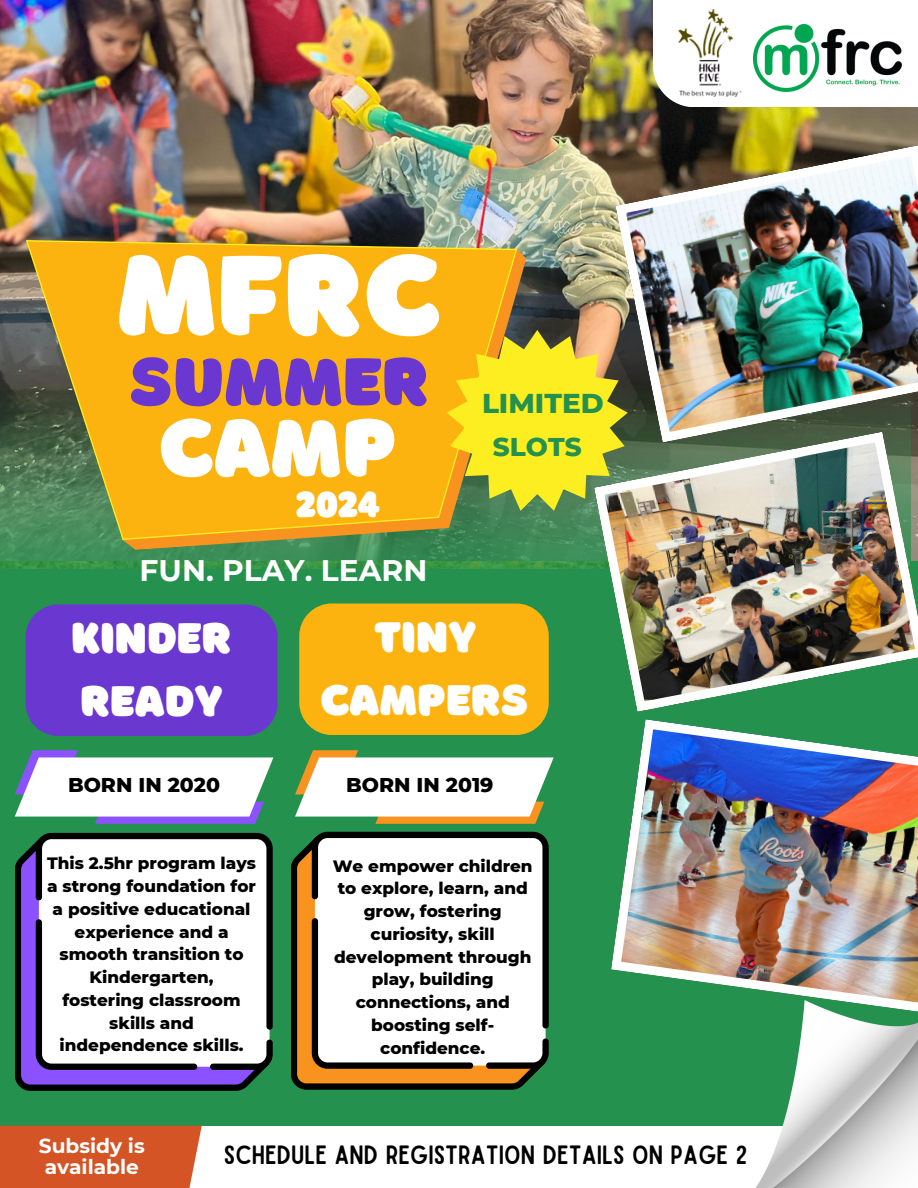
<style>
.page{position:relative;width:918px;height:1188px;background:#24914f}
.page>*{position:absolute;margin:0;border:0;box-sizing:border-box;transform-origin:0 0}
.t1{font:118.5px "Borsok";color:#fff}
.t2{font:84.6px "Borsok";color:#fff}
.t3{font:70.05px "Borsok";color:#6b37d1}
.t4{font:44.7px/62.4px "Borsok";color:#fff}
.t5{font:37.8px "Borsok";color:#fff}
.t6{font:700 29.7px "Montserrat";color:#fff}
.t7{font:800 27.75px "Montserrat";color:#24914f}
.t8{font:800 26.25px "Montserrat";color:#24914f}
.t9{font:25.35px "Sailors";color:#000}
.t10{font:800 20.4px "Montserrat";color:#000}
.t11{font:700 20.1px/21.3px "Montserrat";color:#fff}
.t12{font:800 16.8px/22.8px "Montserrat";color:#000;text-align:center}
</style>
<div class="page">
<img style="left:0;top:0;width:918px;height:382px">
<svg style="left:0;top:382px;width:594px;height:225px"></svg>
<img style="left:615px;top:145px;width:303px;height:287px">
<img style="left:594px;top:432px;width:324px;height:280px">
<svg style="left:40px;top:220px;width:503px;height:335px;background:#478657"></svg>
<svg style="left:26px;top:210px;width:508px;height:335px;background:#d8a424"></svg>
<img style="left:611px;top:719px;width:307px;height:282px">
<div style="left:653px;top:0;width:265px;height:107px;background:#fff"></div>
<svg style="left:447px;top:330px;width:181px;height:181px;background:#d7c82e"></svg>
<div style="left:161px;top:1126px;width:757px;height:62px;background:#fff"></div>
<div style="left:0;top:1126px;width:202px;height:62px;background:#d45426"></div>
<img style="left:753px;top:24px;width:149px;height:68px">
<div style="left:26px;top:604px;width:252px;height:132px;background:#6b37d1;border-radius:33px"></div>
<div style="left:299px;top:604px;width:250px;height:131px;background:#fdb30f;border-radius:33px"></div>
<svg style="left:15px;top:750px;width:258px;height:74px"></svg>
<svg style="left:295px;top:750px;width:259px;height:74px"></svg>
<svg style="left:15px;top:842px;width:248px;height:249px;background:#5b3ca7"></svg>
<svg style="left:197px;top:1030px;width:73px;height:37px"></svg>
<svg style="left:210px;top:1040px;width:62px;height:30px;background:#b5b7b7"></svg>
<svg style="left:36px;top:1030px;width:161px;height:40px;background:#ceced0"></svg>
<svg style="left:36px;top:833px;width:236px;height:197px;background:#ebebeb"></svg>
<svg style="left:291px;top:841px;width:248px;height:248px;background:#ab742c"></svg>
<svg style="left:486px;top:1038px;width:62px;height:31px;background:#b7b9b7"></svg>
<svg style="left:312px;top:1029px;width:161px;height:40px;background:#d0cecc"></svg>
<svg style="left:312px;top:832px;width:236px;height:197px;background:#ebebeb"></svg>
<img style="left:678px;top:10px;width:64px;height:86px">
<img style="left:755px;top:1001px;width:163px;height:187px">
<p class="t1" style="left:117px;top:224px;width:326px">MFRC</p>
<h2 class="t3" style="left:129px;top:340px;width:301px">SUMMER</h2>
<h6 class="t2" style="left:158px;top:397px;width:240px">CAMP</h6>
<p class="t5" style="left:296px;top:482px;width:86px">2024</p>
<p class="t6" style="left:140px;top:552px;width:289px">FUN. PLAY. LEARN</p>
<p class="t7" style="left:482px;top:387px;width:123px">LIMITED</p>
<p class="t8" style="left:493px;top:430px;width:90px">SLOTS</p>
<p class="t4" style="left:72px;top:607px;width:161px">KINDER<br>READY</p>
<h4 class="t4" style="left:320px;top:606px;width:210px;text-align:center">TINY<br>CAMPERS</h4>
<p class="t10" style="left:68px;top:772px;width:154px">BORN IN 2020</p>
<h5 class="t10" style="left:346px;top:772px;width:149px">BORN IN 2019</h5>
<p class="t12" style="left:47px;top:852px;width:210px">This 2.5hr program lays a strong foundation for a positive educational experience and a smooth transition to<br>Kindergarten, fostering classroom skills and independence skills.</p>
<p class="t12" style="left:333px;top:854px;width:201px">We empower children to explore, learn, and grow, fostering curiosity, skill development through play, building connections, and boosting self&shy;confidence.</p>
<h3 class="t11" style="left:39px;top:1135px;width:107px">Subsidy is available</h3>
<p class="t9" style="left:224px;top:1146px;width:525px">SCHEDULE AND REGISTRATION DETAILS ON PAGE 2</p>
</div>
